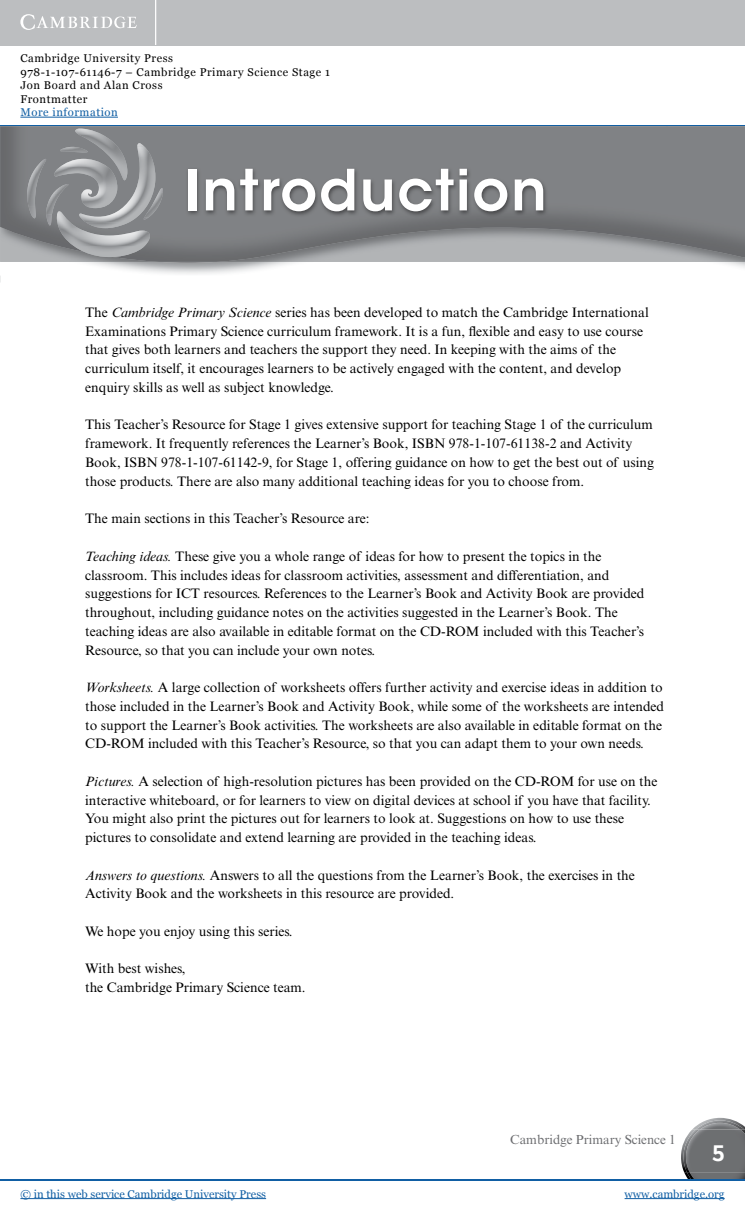
<style>
.page{position:relative;width:745px;height:1218px;background:#fff}
.page>*{position:absolute;margin:0;border:0;box-sizing:border-box;transform-origin:0 0}
.t1{font:600 56.25px "ITC Avant Garde Std";letter-spacing:.03em;color:#fff}
.t2{font:700 22.5px "Sassoon Infant Std";color:#fff}
.t3{font:13.75px/18.8px "Times New Roman MT Std";color:#000}
.t4{font:13.12px "Times New Roman MT Std";color:#6d6e71}
.t5{font:11.25px/13.4px "Georgia";letter-spacing:.05em;color:#000}
.t6{font:11.25px "Georgia";color:#115fa4}
.t7{font:11.25px "Georgia";letter-spacing:.05em;color:#115fa4}
.s1{font-style:italic}
</style>
<div class="page">
<div style="left:0;top:0;width:744px;height:45px;background:#bcbec0"></div>
<hr style="left:155px;top:0;width:1px;height:45px;background:#fff">
<svg style="left:20px;top:14px;width:117px;height:16px"></svg>
<hr style="left:20px;top:117px;width:98px;height:1px;background:#115fa4">
<hr style="left:0;top:125px;width:744px;height:1px;background:#115fa4">
<hr style="left:0;top:1179px;width:744px;height:1px;background:#115fa4">
<hr style="left:20px;top:1198px;width:246px;height:1px;background:#115fa4">
<hr style="left:624px;top:1198px;width:100px;height:1px;background:#115fa4">
<img style="left:693px;top:1172px;width:51px;height:7px">
<img style="left:693px;top:1117px;width:51px;height:12px">
<img style="left:681px;top:1145px;width:2px;height:24px">
<img style="left:695px;top:1120px;width:48px;height:9px">
<svg style="left:684px;top:1172px;width:9px;height:7px"></svg>
<img style="left:683px;top:1129px;width:61px;height:43px">
<img style="left:0;top:126px;width:667px;height:136px">
<img style="left:666px;top:126px;width:78px;height:132px">
<svg style="left:29px;top:207px;width:7px;height:11px"></svg>
<img style="left:27px;top:161px;width:19px;height:46px">
<svg style="left:46px;top:215px;width:6px;height:10px"></svg>
<img style="left:46px;top:185px;width:22px;height:30px">
<img style="left:60px;top:147px;width:19px;height:5px">
<img style="left:75px;top:129px;width:27px;height:6px">
<img style="left:79px;top:135px;width:48px;height:11px">
<img style="left:57px;top:211px;width:21px;height:17px">
<img style="left:74px;top:246px;width:70px;height:11px">
<img style="left:59px;top:228px;width:91px;height:18px">
<svg style="left:137px;top:143px;width:7px;height:3px"></svg>
<img style="left:86px;top:222px;width:43px;height:6px">
<img style="left:79px;top:146px;width:76px;height:76px">
<img style="left:60px;top:159px;width:47px;height:8px">
<img style="left:54px;top:167px;width:63px;height:41px">
<svg style="left:158px;top:188px;width:5px;height:5px"></svg>
<img style="left:144px;top:193px;width:19px;height:24px">
<img style="left:185px;top:167px;width:363px;height:50px">
<p class="t5" style="left:20px;top:52px;width:311px">Cambridge University Press<br>978-1-107-61146-7 – Cambridge Primary Science Stage 1<br>Jon Board and Alan Cross<br>Frontmatter</p>
<p class="t7" style="left:20px;top:105px;width:99px">More information</p>
<h1 class="t1" style="left:184px;top:154px;width:364px">Introduction</h1>
<p class="t3" style="left:85px;top:303px;width:564px">The <span class="s1">Cambridge Primary Science</span> series has been developed to match the Cambridge International Examinations Primary Science curriculum framework. It is a fun, exible and easy to use course that gives both learners and teachers the support they need. In keeping with the aims of the curriculum itself, it encourages learners to be actively engaged with the content, and develop enquiry skills as well as subject knowledge.</p>
<p class="t3" style="left:85px;top:415px;width:570px">This Teacher’s Resource for Stage 1 gives extensive support for teaching Stage 1 of the curriculum framework. It frequently references the Learner’s Book, ISBN 978-1-107-61138-2 and Activity Book, ISBN 978-1-107-61142-9, for Stage 1, offering guidance on how to get the best out of using those products. There are also many additional teaching ideas for you to choose from.</p>
<p class="t3" style="left:85px;top:509px;width:286px">The main sections in this Teacher’s Resource are:</p>
<p class="t3" style="left:85px;top:547px;width:560px"><span class="s1">Teaching ideas.</span> These give you a whole range of ideas for how to present the topics in the classroom. This includes ideas for classroom activities, assessment and differentiation, and suggestions for ICT resources. References to the Learner’s Book and Activity Book are provided throughout, including guidance notes on the activities suggested in the Learner’s Book. The teaching ideas are also available in editable format on the CD-ROM included with this Teacher’s Resource, so that you can include your own notes.</p>
<p class="t3" style="left:85px;top:678px;width:580px"><span class="s1">Worksheets.</span> A large collection of worksheets offers further activity and exercise ideas in addition to those included in the Learner’s Book and Activity Book, while some of the worksheets are intended to support the Learner’s Book activities. The worksheets are also available in editable format on the CD-ROM included with this Teacher’s Resource, so that you can adapt them to your own needs.</p>
<p class="t3" style="left:85px;top:772px;width:573px"><span class="s1">Pictures.</span> A selection of high-resolution pictures has been provided on the CD-ROM for use on the interactive whiteboard, or for learners to view on digital devices at school if you have that facility.<br>You might also print the pictures out for learners to look at. Suggestions on how to use these pictures to consolidate and extend learning are provided in the teaching ideas.</p>
<p class="t3" style="left:85px;top:865px;width:551px"><span class="s1">Answers to questions.</span> Answers to all the questions from the Learner’s Book, the exercises in the<br>Activity Book and the worksheets in this resource are provided.</p>
<p class="t3" style="left:85px;top:922px;width:209px">We hope you enjoy using this series.</p>
<p class="t3" style="left:85px;top:959px;width:222px">With best wishes,<br>the Cambridge Primary Science team.</p>
<p class="t4" style="left:510px;top:1131px;width:167px">Cambridge Primary Science 1</p>
<h2 class="t2" style="left:712px;top:1139px;width:14px">5</h2>
<p class="t6" style="left:20px;top:1187px;width:247px">© in this web service Cambridge University Press</p>
<p class="t6" style="left:624px;top:1187px;width:101px">www.cambridge.org</p>
</div>
